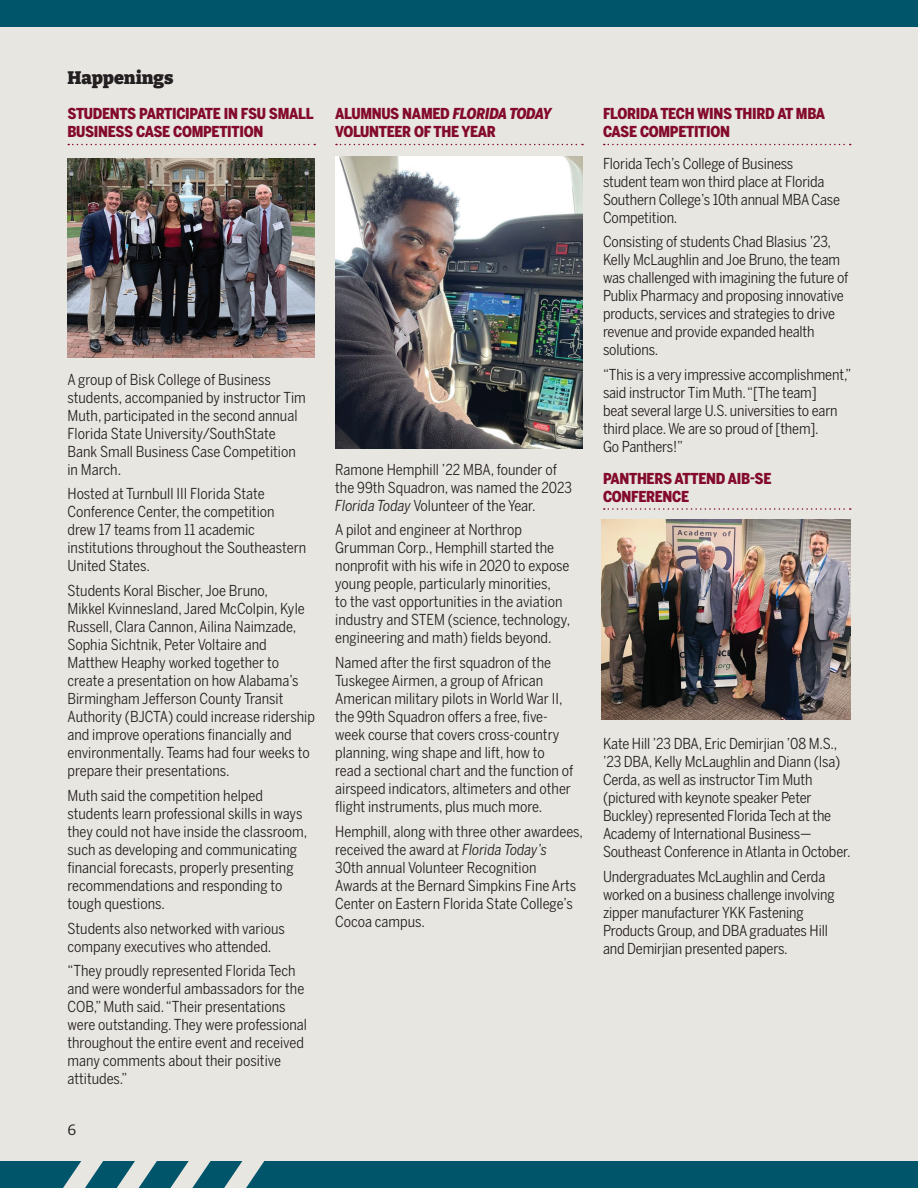
<style>
.page{position:relative;width:918px;height:1188px;background:#e8e6e1}
.page>*{position:absolute;margin:0;border:0;box-sizing:border-box;transform-origin:0 0}
.Headline{font:100 18px "Bitter";color:#231f20}
.Small_body{font:15px/18px "Benton Sans Condensed";color:#231f20}
.POTR_Subhead{font:900 15px/18px "Benton Sans Condensed";letter-spacing:-.02em;color:#830a2b}
.t1{font:100 15px "Bitter";color:#231f20}
.s1{font-style:italic}
</style>
<div class="page">
<svg style="left:68px;top:144px;width:247px;height:1px"></svg>
<svg style="left:336px;top:144px;width:247px;height:1px"></svg>
<svg style="left:604px;top:144px;width:247px;height:1px"></svg>
<svg style="left:604px;top:508px;width:247px;height:2px"></svg>
<img style="left:68px;top:158px;width:247px;height:200px">
<img style="left:335px;top:157px;width:248px;height:291px">
<img style="left:602px;top:519px;width:248px;height:201px">
<div style="left:0;top:0;width:918px;height:27px;background:#01556b"></div>
<svg style="left:0;top:1161px;width:918px;height:27px;background:#176276"></svg>
<p class="Headline" style="left:68px;top:66px;width:107px">Happenings</p>
<p class="POTR_Subhead" style="left:68px;top:105px;width:248px">STUDENTS PARTICIPATE IN FSU SMALL<br>BUSINESS CASE COMPETITION</p>
<p class="POTR_Subhead" style="left:335px;top:105px;width:218px">ALUMNUS NAMED <span class="s1">FLORIDA TODAY<br></span>VOLUNTEER OF THE YEAR</p>
<p class="Small_body" style="left:68px;top:370px;width:240px">A group of Bisk College of Business students, accompanied by instructor Tim Muth, participated in the second annual Florida State University/SouthState Bank Small Business Case Competition in March.</p>
<p class="Small_body" style="left:68px;top:485px;width:240px">Hosted at Turnbull III Florida State<br>Conference Center, the competition drew 17 teams from 11 academic institutions throughout the Southeastern<br>United States.</p>
<p class="Small_body" style="left:68px;top:581px;width:249px">Students Koral Bischer, Joe Bruno,<br>Mikkel Kvinnesland, Jared McColpin, Kyle Russell, Clara Cannon, Ailina Naimzade, Sophia Sichtnik, Peter Voltaire and Matthew Heaphy worked together to create a presentation on how Alabama’s Birmingham Jefferson County Transit Authority (BJCTA) could increase ridership and improve operations financially and environmentally. Teams had four weeks to prepare their presentations.</p>
<p class="Small_body" style="left:68px;top:786px;width:241px">Muth said the competition helped students learn professional skills in ways they could not have inside the classroom, such as developing and communicating financial forecasts, properly presenting recommendations and responding to tough questions.</p>
<p class="Small_body" style="left:68px;top:919px;width:219px">Students also networked with various company executives who attended.</p>
<p class="Small_body" style="left:68px;top:962px;width:241px">“They proudly represented Florida Tech and were wonderful ambassadors for the COB,” Muth said. “Their presentations were outstanding. They were professional throughout the entire event and received many comments about their positive attitudes.”</p>
<p class="t1" style="left:68px;top:1120px;width:10px">6</p>
<p class="Small_body" style="left:335px;top:460px;width:238px">Ramone Hemphill ’22 MBA, founder of the 99th Squadron, was named the 2023<br><span class="s1">Florida Today</span> Volunteer of the Year.</p>
<p class="Small_body" style="left:335px;top:521px;width:237px">A pilot and engineer at Northrop Grumman Corp., Hemphill started the nonprofit with his wife in 2020 to expose young people, particularly minorities,<br>to the vast opportunities in the aviation industry and STEM (science, technology, engineering and math) fields beyond.</p>
<p class="Small_body" style="left:335px;top:653px;width:240px">Named after the first squadron of the Tuskegee Airmen, a group of African American military pilots in World War II, the 99th Squadron offers a free, five&shy;week course that covers cross-country planning, wing shape and lift, how to read a sectional chart and the function of airspeed indicators, altimeters and other flight instruments, plus much more.</p>
<p class="Small_body" style="left:335px;top:822px;width:249px">Hemphill, along with three other awardees, received the award at <span class="s1">Florida Today’s<br></span>30th annual Volunteer Recognition<br>Awards at the Bernard Simpkins Fine Arts Center on Eastern Florida State College’s Cocoa campus.</p>
<p class="POTR_Subhead" style="left:603px;top:105px;width:224px">FLORIDA TECH WINS THIRD AT MBA<br>CASE COMPETITION</p>
<p class="Small_body" style="left:603px;top:154px;width:239px">Florida Tech’s College of Business student team won third place at Florida<br>Southern College’s 10th annual MBA Case<br>Competition.</p>
<p class="Small_body" style="left:603px;top:233px;width:247px">Consisting of students Chad Blasius ’23, Kelly McLaughlin and Joe Bruno, the team was challenged with imagining the future of Publix Pharmacy and proposing innovative products, services and strategies to drive revenue and provide expanded health solutions.</p>
<p class="Small_body" style="left:603px;top:365px;width:250px">“This is a very impressive accomplishment,” said instructor Tim Muth. “[The team]<br>beat several large U.S. universities to earn third place. We are so proud of [them].<br>Go Panthers!”</p>
<p class="POTR_Subhead" style="left:603px;top:469px;width:170px">PANTHERS ATTEND AIB-SE<br>CONFERENCE</p>
<p class="Small_body" style="left:603px;top:734px;width:249px">Kate Hill ’23 DBA, Eric Demirjian ’08 M.S., ’23 DBA, Kelly McLaughlin and Diann (Isa)<br>Cerda, as well as instructor Tim Muth (pictured with keynote speaker Peter Buckley) represented Florida Tech at the Academy of International Business— Southeast Conference in Atlanta in October.</p>
<p class="Small_body" style="left:603px;top:867px;width:233px">Undergraduates McLaughlin and Cerda worked on a business challenge involving zipper manufacturer YKK Fastening Products Group, and DBA graduates Hill and Demirjian presented papers.</p>
</div>
